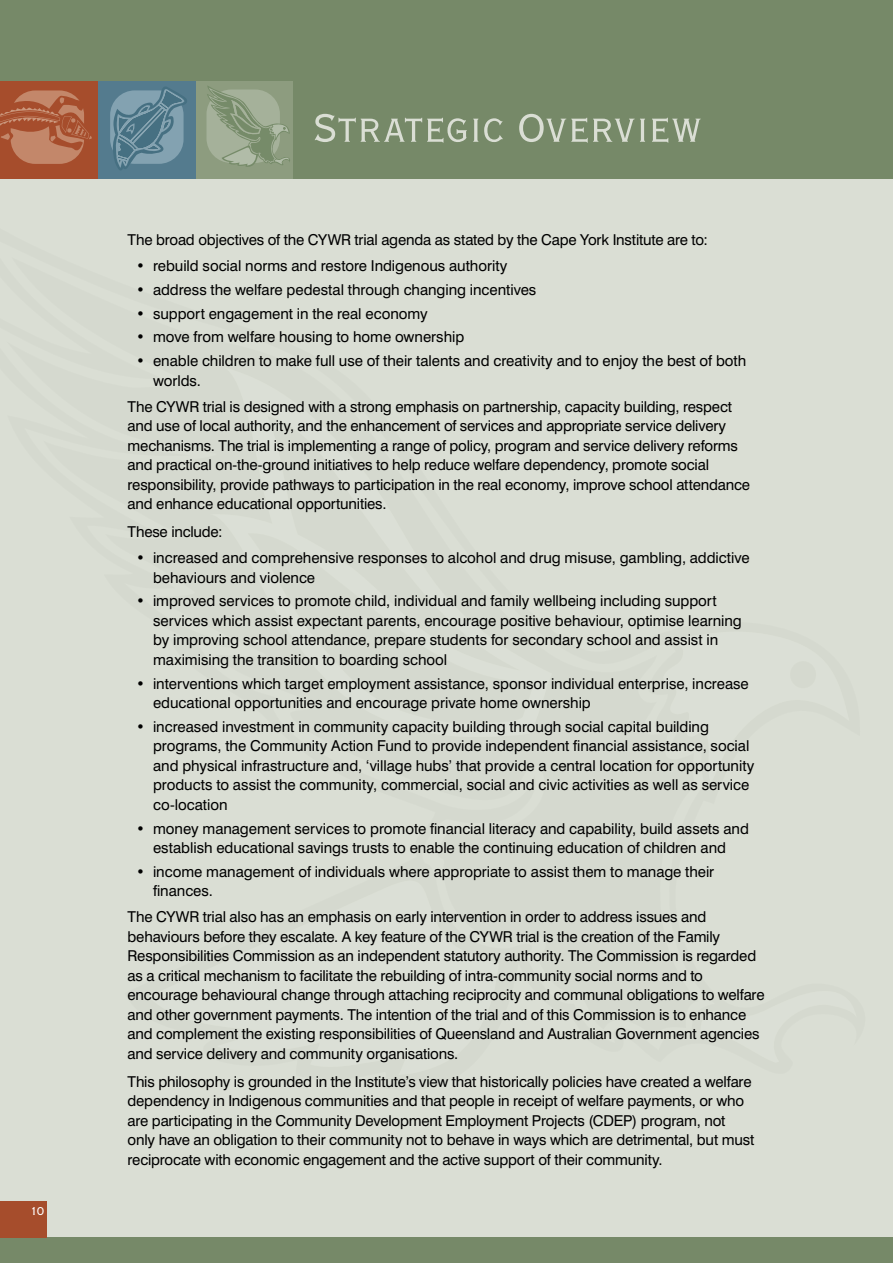
<style>
.page{position:relative;width:893px;height:1263px;background:#fff}
.page>*{position:absolute;margin:0;border:0;box-sizing:border-box;transform-origin:0 0}
.t1{font:52.5px "Copperplate Twenty Nine BC";letter-spacing:-.025em;color:#daded4}
.t2{font:15px/19.5px "Swiss 721 BT";letter-spacing:-.01em;color:#000}
.t3{font:15px "Copperplate Twenty Nine BC";color:#fff}
</style>
<div class="page">
<div style="left:0;top:0;width:893px;height:179px;background:#768968"></div>
<div style="left:0;top:179px;width:893px;height:1058px;background:#daded4"></div>
<div style="left:790px;top:661px;width:26px;height:27px;background:#d5d9cf;border-radius:50%"></div>
<div style="left:0;top:81px;width:98px;height:98px;background:#a64d2c"></div>
<svg style="left:0;top:91px;width:92px;height:73px"></svg>
<div style="left:195px;top:81px;width:98px;height:98px;background:#8d9c7f"></div>
<svg style="left:207px;top:86px;width:83px;height:81px"></svg>
<div style="left:98px;top:81px;width:98px;height:98px;background:#547b8e"></div>
<svg style="left:110px;top:87px;width:77px;height:83px"></svg>
<div style="left:0;top:1237px;width:893px;height:26px;background:#768968"></div>
<div style="left:0;top:1201px;width:47px;height:36px;background:#a64d2c"></div>
<p class="t3" style="left:30px;top:1203px;width:16px">10</p>
<h1 class="t1" style="left:312px;top:103px;width:392px">Strategic Overview</h1>
<p class="t2" style="left:128px;top:230px;width:582px">The broad objectives of the CYWR trial agenda as stated by the Cape York Institute are to:</p>
<p class="t2" style="left:136px;top:256px;width:373px">• rebuild social norms and restore Indigenous authority</p>
<p class="t2" style="left:136px;top:280px;width:402px">• address the welfare pedestal through changing incentives</p>
<p class="t2" style="left:136px;top:303px;width:293px">• support engagement in the real economy</p>
<p class="t2" style="left:136px;top:327px;width:330px">• move from welfare housing to home ownership</p>
<p class="t2" style="left:153px;top:351px;width:595px;text-indent:-17px">• enable children to make full use of their talents and creativity and to enjoy the best of both worlds.</p>
<p class="t2" style="left:128px;top:396px;width:624px">The CYWR trial is designed with a strong emphasis on partnership, capacity building, respect and use of local authority, and the enhancement of services and appropriate service delivery mechanisms. The trial is implementing a range of policy, program and service delivery reforms and practical on-the-ground initiatives to help reduce welfare dependency, promote social responsibility, provide pathways to participation in the real economy, improve school attendance and enhance educational opportunities.</p>
<p class="t2" style="left:128px;top:522px;width:97px">These include:</p>
<p class="t2" style="left:153px;top:548px;width:598px;text-indent:-17px">• increased and comprehensive responses to alcohol and drug misuse, gambling, addictive behaviours and violence</p>
<p class="t2" style="left:153px;top:591px;width:590px;text-indent:-17px">• improved services to promote child, individual and family wellbeing including support services which assist expectant parents, encourage positive behaviour, optimise learning by improving school attendance, prepare students for secondary school and assist in maximising the transition to boarding school</p>
<p class="t2" style="left:153px;top:673px;width:597px;text-indent:-17px">• interventions which target employment assistance, sponsor individual enterprise, increase educational opportunities and encourage private home ownership</p>
<p class="t2" style="left:153px;top:716px;width:603px;text-indent:-17px">• increased investment in community capacity building through social capital building programs, the Community Action Fund to provide independent financial assistance, social and physical infrastructure and, ‘village hubs’ that provide a central location for opportunity products to assist the community, commercial, social and civic activities as well as service co-location</p>
<p class="t2" style="left:136px;top:818px;width:614px;text-align:center">• money management services to promote financial literacy and capability, build assets and establish educational savings trusts to enable the continuing education of children and</p>
<p class="t2" style="left:153px;top:861px;width:563px;text-indent:-17px">• income management of individuals where appropriate to assist them to manage their finances.</p>
<p class="t2" style="left:128px;top:907px;width:638px">The CYWR trial also has an emphasis on early intervention in order to address issues and behaviours before they escalate. A key feature of the CYWR trial is the creation of the Family Responsibilities Commission as an independent statutory authority. The Commission is regarded as a critical mechanism to facilitate the rebuilding of intra-community social norms and to encourage behavioural change through attaching reciprocity and communal obligations to welfare and other government payments. The intention of the trial and of this Commission is to enhance and complement the existing responsibilities of Queensland and Australian Government agencies and service delivery and community organisations.</p>
<p class="t2" style="left:128px;top:1071px;width:628px">This philosophy is grounded in the Institute’s view that historically policies have created a welfare dependency in Indigenous communities and that people in receipt of welfare payments, or who are participating in the Community Development Employment Projects (CDEP) program, not only have an obligation to their community not to behave in ways which are detrimental, but must reciprocate with economic engagement and the active support of their community.</p>
</div>
